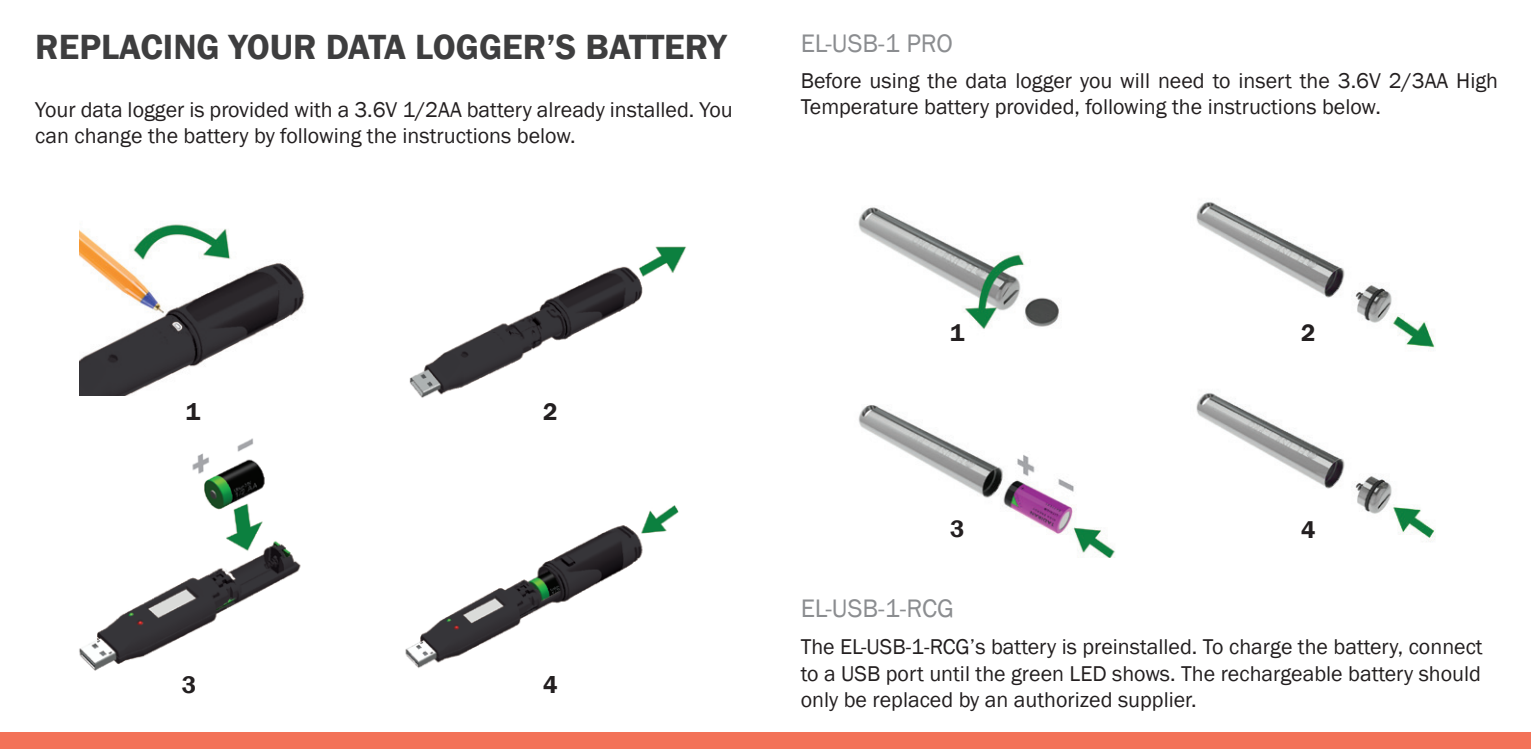
<style>
.page{position:relative;width:1531px;height:749px;background:#fff}
.page>*{position:absolute;margin:0;border:0;box-sizing:border-box;transform-origin:0 0}
.t1{font:600 36px "Franklin Gothic";color:#3e3e3f}
.t2{font:26px "Franklin Gothic";color:#8b8d90}
.t3{font:600 24.8px "Franklin Gothic";color:#231f20}
.t4{font:600 24.4px "Franklin Gothic";color:#231f20}
.t5{font:22px/26.4px "Franklin Gothic";color:#231f20}
</style>
<div class="page">
<img style="left:858px;top:207px;width:201px;height:122px">
<img style="left:1196px;top:202px;width:239px;height:146px">
<img style="left:858px;top:405px;width:257px;height:152px">
<img style="left:1196px;top:393px;width:239px;height:149px">
<img style="left:79px;top:438px;width:222px;height:233px">
<img style="left:405px;top:505px;width:274px;height:163px">
<img style="left:80px;top:224px;width:226px;height:171px">
<img style="left:409px;top:246px;width:277px;height:152px">
<div style="left:0;top:732px;width:1531px;height:16px;background:#f37258"></div>
<h1 class="t1" style="left:35px;top:24px;width:693px">REPLACING YOUR DATA LOGGER’S BATTERY</h1>
<p class="t5" style="left:35px;top:96px;width:699px">Your data logger is provided with a 3.6V 1/2AA battery already installed. You can change the battery by following the instructions below.</p>
<p class="t2" style="left:801px;top:27px;width:154px">EL-USB-1 PRO</p>
<p class="t5" style="left:801px;top:68px;width:699px">Before using the data logger you will need to insert the 3.6V 2/3AA High<br>Temperature battery provided, following the instructions below.</p>
<p class="t3" style="left:186px;top:397px;width:16px">1</p>
<p class="t3" style="left:543px;top:397px;width:16px">2</p>
<p class="t3" style="left:182px;top:669px;width:16px">3</p>
<p class="t3" style="left:543px;top:669px;width:16px">4</p>
<p class="t4" style="left:950px;top:317px;width:16px">1</p>
<p class="t4" style="left:1301px;top:317px;width:16px">2</p>
<p class="t4" style="left:950px;top:513px;width:16px">3</p>
<p class="t4" style="left:1301px;top:514px;width:16px">4</p>
<p class="t2" style="left:801px;top:592px;width:155px">EL-USB-1-RCG</p>
<p class="t5" style="left:801px;top:634px;width:683px;text-align:justify">The EL-USB-1-RCG’s battery is preinstalled. To charge the battery, connect to a USB port until the green LED shows. The rechargeable battery should only be replaced by an authorized supplier.</p>
</div>
